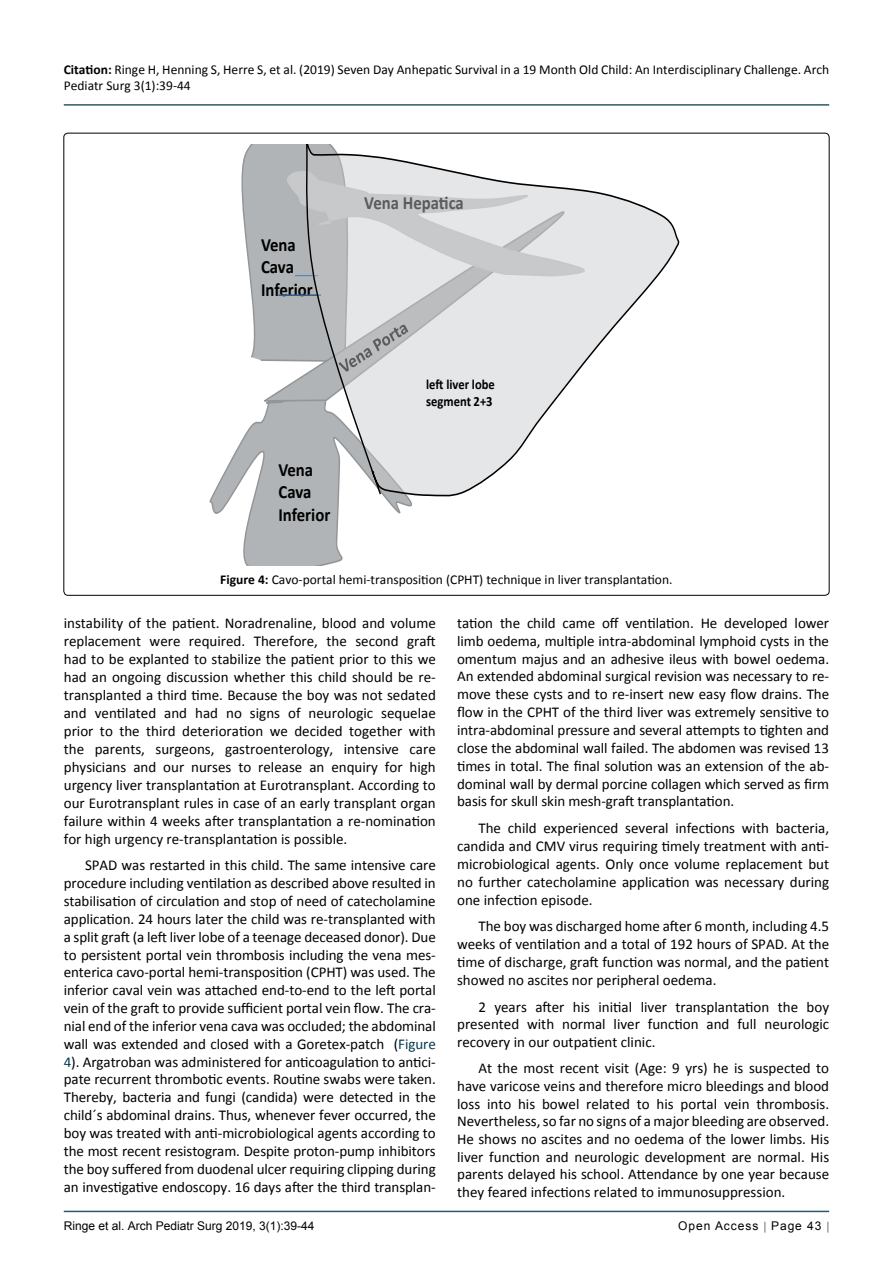
<style>
.page{position:relative;width:893px;height:1263px;background:#fff}
.page>*{position:absolute;margin:0;border:0;box-sizing:border-box;transform-origin:0 0}
.t1{font:700 18.75px/22.5px "Calibri";color:#000;scale:.89 1}
.t2{font:15px/17.9px "Calibri";color:#000;text-align:justify}
.t3{font:700 14.1px/16.8px "Calibri";color:#000;scale:.89 1}
.t4{font:13.5px/16.2px "Calibri";color:#000}
.t5{font:12px "Arial";color:#000}
.t6{font:12px "Arial";letter-spacing:.08em;color:#000}
.s1{font-weight:700}
.s2{color:#073950}
</style>
<div class="page">
<hr style="left:64px;top:1211px;width:765px;height:1px;background:#073950">
<hr style="left:64px;top:104px;width:765px;height:2px;background:#073950">
<svg style="left:209px;top:144px;width:204px;height:422px"></svg>
<svg style="left:302px;top:144px;width:378px;height:356px"></svg>
<p class="t4" style="left:64px;top:61px;width:767px"><span class="s1">Citation:</span> Ringe H, Henning S, Herre S, et al. (2019) Seven Day Anhepatic Survival in a 19 Month Old Child: An Interdisciplinary Challenge. Arch<br>Pediatr Surg 3(1):39-44</p>
<p class="t1" style="left:261px;top:233px;width:60px">Vena<br>Cava<br>Inferior</p>
<p class="t1" style="left:278px;top:458px;width:60px">Vena<br>Cava<br>Inferior</p>
<p class="t1" style="left:364px;top:191px;width:113px">Vena Hepatica</p>
<p class="t3" style="left:426px;top:376px;width:79px">left liver lobe segment 2+3</p>
<p class="t4" style="left:220px;top:572px;width:454px"><span class="s1">Figure 4:</span> Cavo-portal hemi-transposition (CPHT) technique in liver transplantation.</p>
<p class="t2" style="left:457px;top:614px;width:374px">tation the child came off ventilation. He developed lower limb oedema, multiple intra-abdominal lymphoid cysts in the omentum majus and an adhesive ileus with bowel oedema.<br>An extended abdominal surgical revision was necessary to re&shy;move these cysts and to re-insert new easy flow drains. The flow in the CPHT of the third liver was extremely sensitive to intra-abdominal pressure and several attempts to tighten and close the abdominal wall failed. The abdomen was revised 13 times in total. The final solution was an extension of the ab&shy;dominal wall by dermal porcine collagen which served as firm basis for skull skin mesh-graft transplantation.</p>
<p class="t2" style="left:457px;top:819px;width:374px;text-indent:21px">The child experienced several infections with bacteria, candida and CMV virus requiring timely treatment with anti&shy;microbiological agents. Only once volume replacement but no further catecholamine application was necessary during one infection episode.</p>
<p class="t2" style="left:457px;top:917px;width:374px;text-indent:21px">The boy was discharged home after 6 month, including 4.5 weeks of ventilation and a total of 192 hours of SPAD. At the time of discharge, graft function was normal, and the patient showed no ascites nor peripheral oedema.</p>
<p class="t2" style="left:457px;top:998px;width:374px;text-indent:21px">2 years after his initial liver transplantation the boy presented with normal liver function and full neurologic recovery in our outpatient clinic.</p>
<p class="t2" style="left:457px;top:1059px;width:374px;text-indent:21px">At the most recent visit (Age: 9 yrs) he is suspected to have varicose veins and therefore micro bleedings and blood loss into his bowel related to his portal vein thrombosis.<br>Nevertheless, so far no signs of a major bleeding are observed.<br>He shows no ascites and no oedema of the lower limbs. His liver function and neurologic development are normal. His parents delayed his school. Attendance by one year because they feared infections related to immunosuppression.</p>
<p class="t2" style="left:64px;top:614px;width:374px">instability of the patient. Noradrenaline, blood and volume replacement were required. Therefore, the second graft had to be explanted to stabilize the patient prior to this we had an ongoing discussion whether this child should be re&shy;transplanted a third time. Because the boy was not sedated and ventilated and had no signs of neurologic sequelae prior to the third deterioration we decided together with the parents, surgeons, gastroenterology, intensive care physicians and our nurses to release an enquiry for high urgency liver transplantation at Eurotransplant. According to our Eurotransplant rules in case of an early transplant organ failure within 4 weeks after transplantation a re-nomination for high urgency re-transplantation is possible.</p>
<p class="t2" style="left:64px;top:856px;width:374px;text-indent:21px">SPAD was restarted in this child. The same intensive care procedure including ventilation as described above resulted in stabilisation of circulation and stop of need of catecholamine application. 24 hours later the child was re-transplanted with a split graft (a left liver lobe of a teenage deceased donor). Due to persistent portal vein thrombosis including the vena mes&shy;enterica cavo-portal hemi-transposition (CPHT) was used. The inferior caval vein was attached end-to-end to the left portal vein of the graft to provide sufficient portal vein flow. The cra&shy;nial end of the inferior vena cava was occluded; the abdominal wall was extended and closed with a Goretex-patch (<span class="s2">Figure 4</span>). Argatroban was administered for anticoagulation to antici&shy;pate recurrent thrombotic events. Routine swabs were taken.<br>Thereby, bacteria and fungi (candida) were detected in the child´s abdominal drains. Thus, whenever fever occurred, the boy was treated with anti-microbiological agents according to the most recent resistogram. Despite proton-pump inhibitors the boy suffered from duodenal ulcer requiring clipping during an investigative endoscopy. 16 days after the third transplan-</p>
<p class="t5" style="left:64px;top:1218px;width:252px">Ringe et al. Arch Pediatr Surg 2019, 3(1):39-44</p>
<p class="t6" style="left:678px;top:1218px;width:145px">Open Access Page 43</p>
</div>
